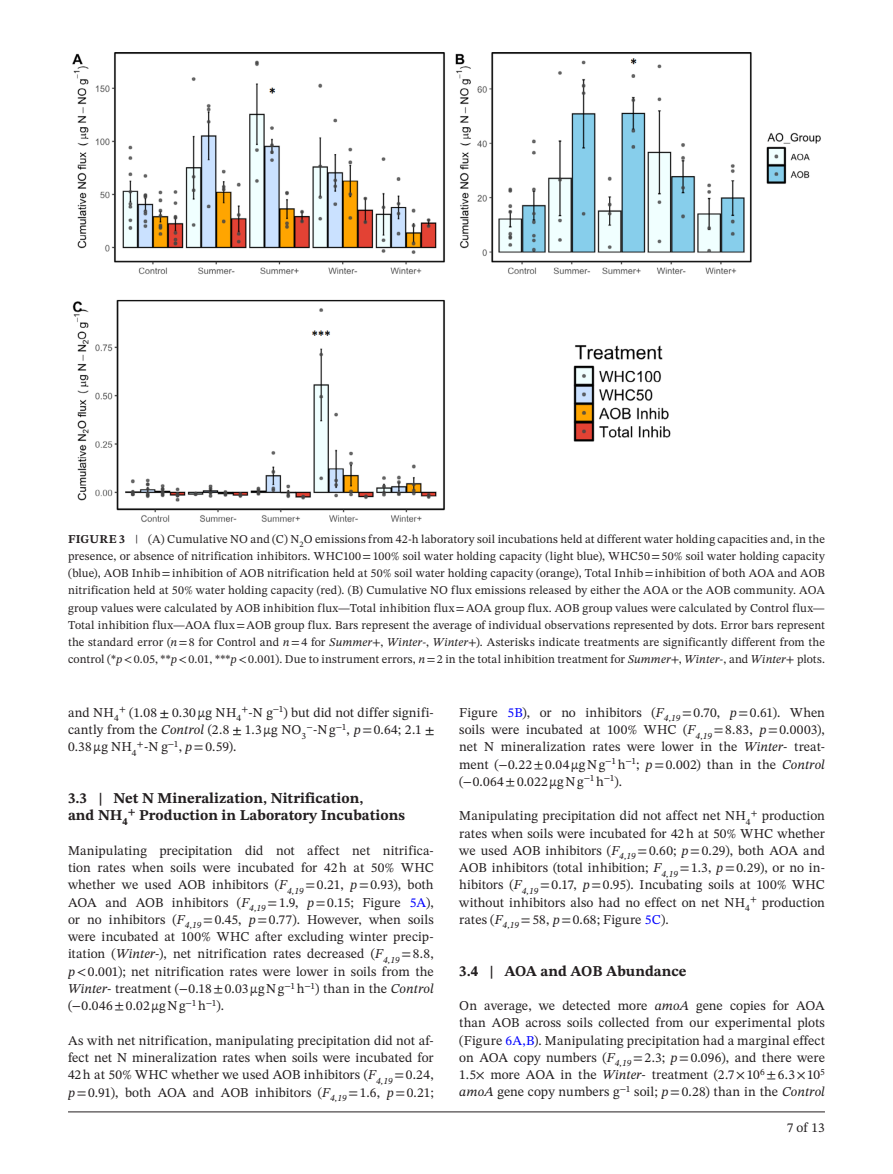
<style>
.page{position:relative;width:893px;height:1174px;background:#fff}
.page>*{position:absolute;margin:0;border:0;box-sizing:border-box;transform-origin:0 0}
.t1{font:700 15px/17.2px "STIX Two Text";color:#231f20}
.t2{font:13.5px/17.2px "STIX Two Text";letter-spacing:.01em;color:#231f20;text-align:justify}
.t3{font:12px/17.2px "STIX Two Text";color:#231f20;text-align:justify}
.s1{font-weight:700}
.s2{font-style:italic}
.s3{font-family:"STIX Math";color:#000}
.s4{color:#00f}
.s5{font-family:"STIX"}
</style>
<div class="page">
<hr style="left:68px;top:1111px;width:757px;height:1px;background:#231f20">
<img style="left:72px;top:52px;width:749px;height:471px">
<p class="t3" style="left:68px;top:530px;width:758px"><span class="s1">FIGURE 3</span> | (A) Cumulative NO and (C) N<sub>2</sub>O emissions from 42-h laboratory soil incubations held at different water holding capacities and, in the presence, or absence of nitrification inhibitors. WHC100=100% soil water holding capacity (light blue), WHC50=50% soil water holding capacity (blue), AOB Inhib=inhibition of AOB nitrification held at 50% soil water holding capacity (orange), Total Inhib=inhibition of both AOA and AOB nitrification held at 50% water holding capacity (red). (B) Cumulative NO flux emissions released by either the AOA or the AOB community. AOA group values were calculated by AOB inhibition flux—Total inhibition flux=AOA group flux. AOB group values were calculated by Control flux— Total inhibition flux—AOA flux=AOB group flux. Bars represent the average of individual observations represented by dots. Error bars represent the standard error (<span class="s2">n</span>=8 for Control and <span class="s2">n</span>=4 for <span class="s2">Summer+</span>, <span class="s2">Winter-</span>, <span class="s2">Winter+</span>). Asterisks indicate treatments are significantly different from the control (*<span class="s2">p</span>&lt;0.05, **<span class="s2">p</span>&lt;0.01, ***<span class="s2">p</span>&lt;0.001). Due to instrument errors, <span class="s2">n</span>=2 in the total inhibition treatment for <span class="s2">Summer+</span>, <span class="s2">Winter-</span>, and <span class="s2">Winter+</span> plots.</p>
<p class="t2" style="left:68px;top:703px;width:368px">and NH<sub>4</sub><sup>+</sup> (1.08 <span class="s3">±</span> 0.30μg NH<sub>4</sub><sup>+</sup>-N g<sup>−</sup><sup>1</sup>) but did not differ signifi&shy;cantly from the <span class="s2">Control</span> (2.8 <span class="s3">±</span> 1.3μg NO<sub>3</sub><sup>−</sup>-Ng<sup>−</sup><sup>1</sup>, <span class="s2">p</span>=0.64; 2.1 <span class="s3">± </span>0.38μg NH<sub>4</sub><sup>+</sup>-N g<sup>−</sup><sup>1</sup>, <span class="s2">p</span>=0.59).</p>
<p class="t1" style="left:68px;top:790px;width:339px">3.3 | Net N Mineralization, Nitrification,<br>and NH<sub>4</sub><sup>+</sup> Production in Laboratory Incubations</p>
<p class="t2" style="left:68px;top:841px;width:367px">Manipulating precipitation did not affect net nitrifica&shy;tion rates when soils were incubated for 42h at 50% WHC whether we used AOB inhibitors (<span class="s2">F</span><sub>4,19</sub> =0.21, <span class="s2">p</span>=0.93), both AOA and AOB inhibitors (<span class="s2">F</span><sub>4,19</sub> =1.9, <span class="s2">p</span>=0.15; Figure <span class="s4">5A</span>), or no inhibitors (<span class="s2">F</span><sub>4,19</sub> =0.45, <span class="s2">p</span>=0.77). However, when soils were incubated at 100% WHC after excluding winter precip&shy;itation (<span class="s2">Winter-</span>), net nitrification rates decreased (<span class="s2">F</span><sub>4,19</sub> =8.8, <span class="s2">p</span>&lt;0.001); net nitrification rates were lower in soils from the <span class="s2">Winter-</span> treatment (<span class="s5">−</span>0.18±0.03μgNg<sup>−</sup><sup>1</sup> h<sup>−</sup><sup>1</sup>) than in the <span class="s2">Control </span>(<span class="s5">−</span>0.046±0.02μgNg<sup>−</sup><sup>1</sup> h<sup>−</sup><sup>1</sup>).</p>
<p class="t2" style="left:68px;top:1031px;width:367px">As with net nitrification, manipulating precipitation did not af&shy;fect net N mineralization rates when soils were incubated for 42h at 50% WHC whether we used AOB inhibitors (<span class="s2">F</span><sub>4,19</sub> =0.24, <span class="s2">p</span>=0.91), both AOA and AOB inhibitors (<span class="s2">F</span><sub>4,19</sub> =1.6, <span class="s2">p</span>=0.21;</p>
<p class="t2" style="left:459px;top:703px;width:367px">Figure <span class="s4">5B</span>), or no inhibitors (<span class="s2">F</span><sub>4,19</sub> =0.70, <span class="s2">p</span>=0.61). When soils were incubated at 100% WHC (<span class="s2">F</span><sub>4,19</sub> =8.83, <span class="s2">p</span>=0.0003), net N mineralization rates were lower in the <span class="s2">Winter-</span> treat&shy;ment (<span class="s5">−</span>0.22±0.04μgNg<sup>−</sup><sup>1</sup> h<sup>−</sup><sup>1</sup>; <span class="s2">p</span>=0.002) than in the <span class="s2">Control </span>(<span class="s5">−</span>0.064±0.022μgNg<sup>−</sup><sup>1</sup> h<sup>−</sup><sup>1</sup>).</p>
<p class="t2" style="left:459px;top:807px;width:367px">Manipulating precipitation did not affect net NH<sub>4</sub><sup>+</sup> production rates when soils were incubated for 42h at 50% WHC whether we used AOB inhibitors (<span class="s2">F</span><sub>4,19</sub> =0.60; <span class="s2">p</span>=0.29), both AOA and AOB inhibitors (total inhibition; <span class="s2">F</span><sub>4,19</sub> =1.3, <span class="s2">p</span>=0.29), or no in&shy;hibitors (<span class="s2">F</span><sub>4,19</sub> =0.17, <span class="s2">p</span>=0.95). Incubating soils at 100% WHC without inhibitors also had no effect on net NH<sub>4</sub><sup>+</sup> production rates (<span class="s2">F</span><sub>4,19</sub> =58, <span class="s2">p</span>=0.68; Figure <span class="s4">5C</span>).</p>
<p class="t1" style="left:459px;top:962px;width:229px">3.4 | AOA and AOB Abundance</p>
<p class="t2" style="left:459px;top:997px;width:367px">On average, we detected more <span class="s2">amoA</span> gene copies for AOA than AOB across soils collected from our experimental plots (Figure <span class="s4">6A,B</span>). Manipulating precipitation had a marginal effect on AOA copy numbers (<span class="s2">F</span><sub>4,19</sub> =2.3; <span class="s2">p</span>=0.096), and there were 1.5× more AOA in the <span class="s2">Winter-</span> treatment (2.7×10<sup>6</sup> ±6.3×10<sup>5 </sup><span class="s2">amoA</span> gene copy numbers g<sup>−</sup><sup>1</sup> soil; <span class="s2">p</span>=0.28) than in the <span class="s2">Control</span></p>
<p class="t2" style="left:787px;top:1119px;width:40px">7 of 13</p>
</div>
